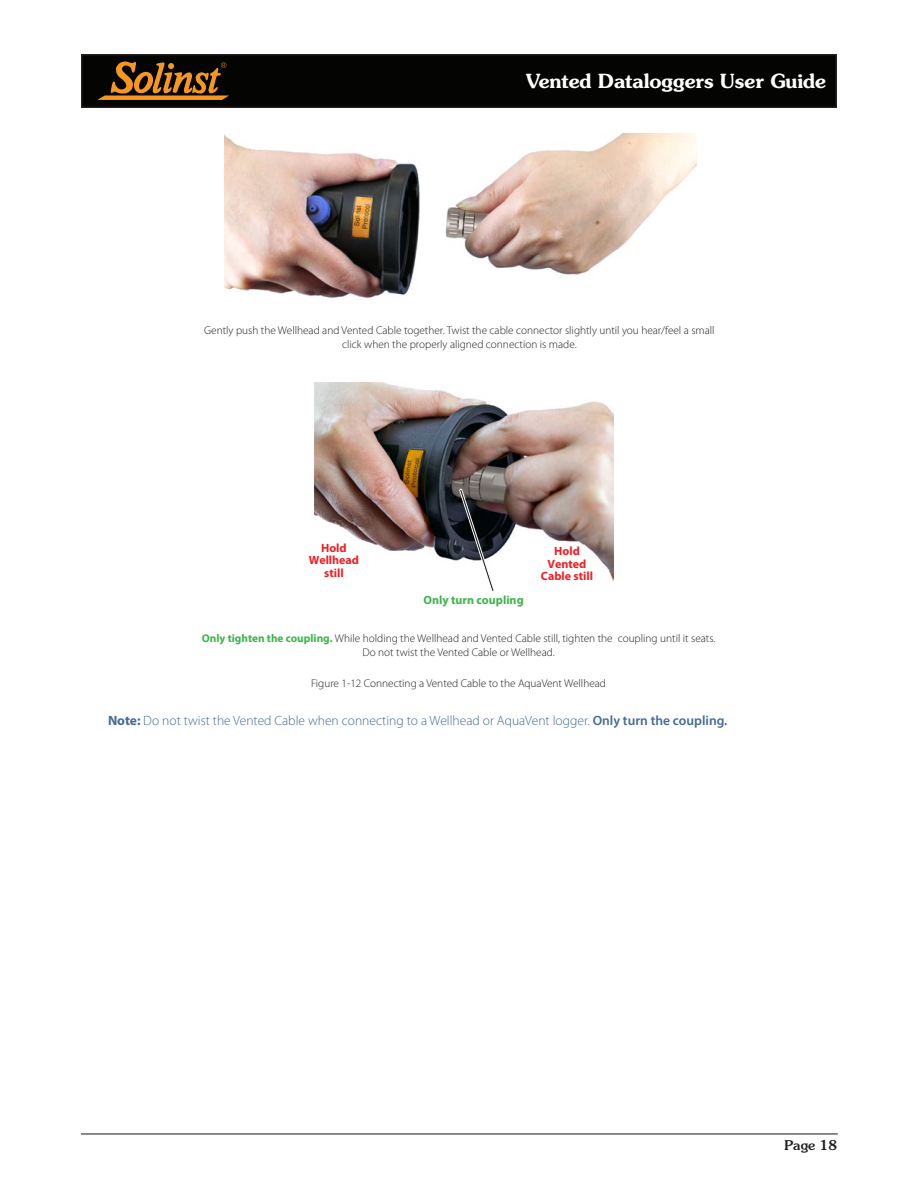
<style>
.page{position:relative;width:918px;height:1188px;background:#fff}
.page>*{position:absolute;margin:0;border:0;box-sizing:border-box;transform-origin:0 0}
.t1{font:600 19.5px "Souvenir Std";letter-spacing:-.005em;color:#fff}
.NOTE-BodyText{font:300 13.5px "Myriad Pro";color:#456b96}
.t2{font:500 13.5px "Souvenir Std";color:#231f20}
.Figure_Text_Justify_CENTRE{font:700 12px/12.8px "Myriad Pro";color:#ee2026;text-align:center}
.Figure_Text_Justify_CENTRE-2{font:700 12px "Myriad Pro";color:#3cb54b}
.t3{font:300 11.25px/13.5px "Myriad Pro";color:#231f20;text-align:center}
.s1{font-weight:700;color:#3cb54b}
.s2{font-weight:700}
.s3{font-weight:600}
</style>
<div class="page">
<div style="left:82px;top:55px;width:754px;height:52px;background:#040503"></div>
<div style="left:81px;top:54px;width:756px;height:54px;border:2px solid #231f20"></div>
<svg style="left:98px;top:62px;width:131px;height:38px"></svg>
<hr style="left:81px;top:1133px;width:757px;height:1px;background:#231f20">
<img style="left:315px;top:382px;width:298px;height:199px">
<img style="left:224px;top:134px;width:472px;height:164px">
<svg style="left:459px;top:489px;width:36px;height:102px"></svg>
<h1 class="t1" style="left:526px;top:69px;width:302px">Vented Dataloggers User Guide</h1>
<p class="t3" style="left:204px;top:324px;width:512px">Gently push the Wellhead and Vented Cable together. Twist the cable connector slightly until you hear/feel a small click when the properly aligned connection is made.</p>
<p class="Figure_Text_Justify_CENTRE" style="left:309px;top:541px;width:52px">Hold<br>Wellhead still</p>
<p class="Figure_Text_Justify_CENTRE" style="left:541px;top:544px;width:54px">Hold<br>Vented<br>Cable still</p>
<p class="Figure_Text_Justify_CENTRE-2" style="left:424px;top:592px;width:102px">Only turn coupling</p>
<p class="t3" style="left:202px;top:632px;width:515px"><span class="s1">Only tighten the coupling.</span> While holding the Wellhead and Vented Cable still, tighten the coupling until it seats.<br>Do not twist the Vented Cable or Wellhead.</p>
<p class="t3" style="left:311px;top:677px;width:296px">Figure 1-12 Connecting a Vented Cable to the AquaVent Wellhead</p>
<p class="NOTE-BodyText" style="left:108px;top:713px;width:621px"><span class="s2">Note:</span> Do not twist the Vented Cable when connecting to a Wellhead or AquaVent logger. <span class="s3">Only turn the coupling.</span></p>
<p class="t2" style="left:784px;top:1137px;width:54px">Page 18</p>
</div>
